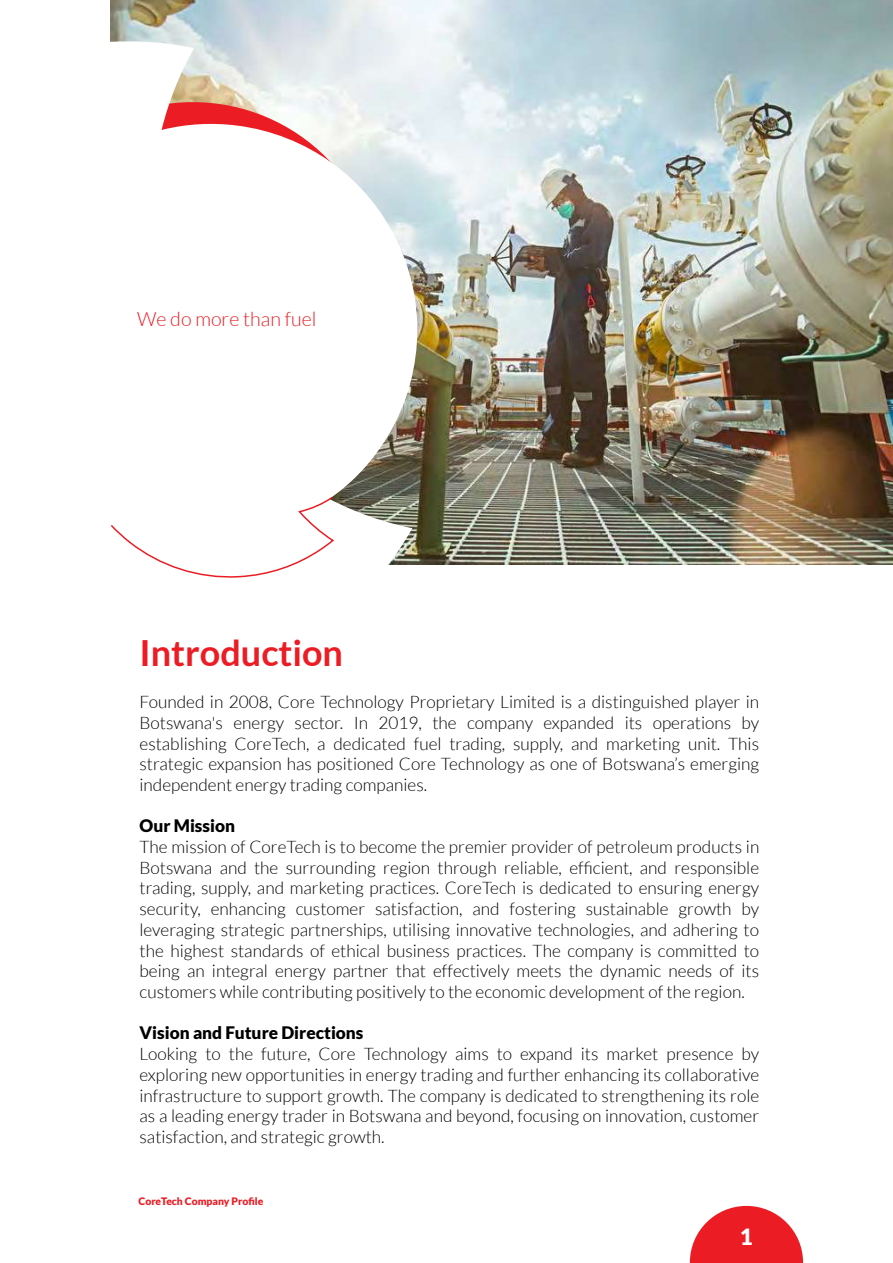
<style>
.page{position:relative;width:893px;height:1263px;background:#fff}
.page>*{position:absolute;margin:0;border:0;box-sizing:border-box;transform-origin:0 0}
.t1{font:700 36px "Lato";color:#ec1c24}
.t2{font:900 22.35px "Lato";color:#fff}
.t3{font:300 19.65px "Lato";color:#ec1c24}
.t4{font:300 17.25px/20.7px "Lato";color:#000;text-align:justify}
.t5{font:900 17.25px "Lato";color:#000}
.t6{font:900 10.35px "Lato";color:#ec1c24}
</style>
<div class="page">
<img style="left:110px;top:0;width:783px;height:564px">
<svg style="left:110px;top:37px;width:309px;height:528px"></svg>
<svg style="left:690px;top:1206px;width:113px;height:57px"></svg>
<svg style="left:110px;top:495px;width:225px;height:83px"></svg>
<p class="t3" style="left:137px;top:308px;width:181px">We do more than fuel</p>
<h1 class="t1" style="left:140px;top:632px;width:205px">Introduction</h1>
<p class="t4" style="left:140px;top:692px;width:621px">Founded in 2008, Core Technology Proprietary Limited is a distinguished player in Botswana's energy sector. In 2019, the company expanded its operations by establishing CoreTech, a dedicated fuel trading, supply, and marketing unit. This strategic expansion has positioned Core Technology as one of Botswana’s emerging independent energy trading companies.</p>
<p class="t5" style="left:140px;top:816px;width:97px">Our Mission</p>
<p class="t4" style="left:140px;top:837px;width:621px">The mission of CoreTech is to become the premier provider of petroleum products in Botswana and the surrounding region through reliable, efficient, and responsible trading, supply, and marketing practices. CoreTech is dedicated to ensuring energy security, enhancing customer satisfaction, and fostering sustainable growth by leveraging strategic partnerships, utilising innovative technologies, and adhering to the highest standards of ethical business practices. The company is committed to being an integral energy partner that effectively meets the dynamic needs of its customers while contributing positively to the economic development of the region.</p>
<p class="t5" style="left:140px;top:1023px;width:225px">Vision and Future Directions</p>
<p class="t4" style="left:140px;top:1044px;width:621px">Looking to the future, Core Technology aims to expand its market presence by exploring new opportunities in energy trading and further enhancing its collaborative infrastructure to support growth. The company is dedicated to strengthening its role as a leading energy trader in Botswana and beyond, focusing on innovation, customer satisfaction, and strategic growth.</p>
<p class="t6" style="left:139px;top:1195px;width:126px">CoreTech Company Profile</p>
<p class="t2" style="left:740px;top:1224px;width:14px">1</p>
</div>
